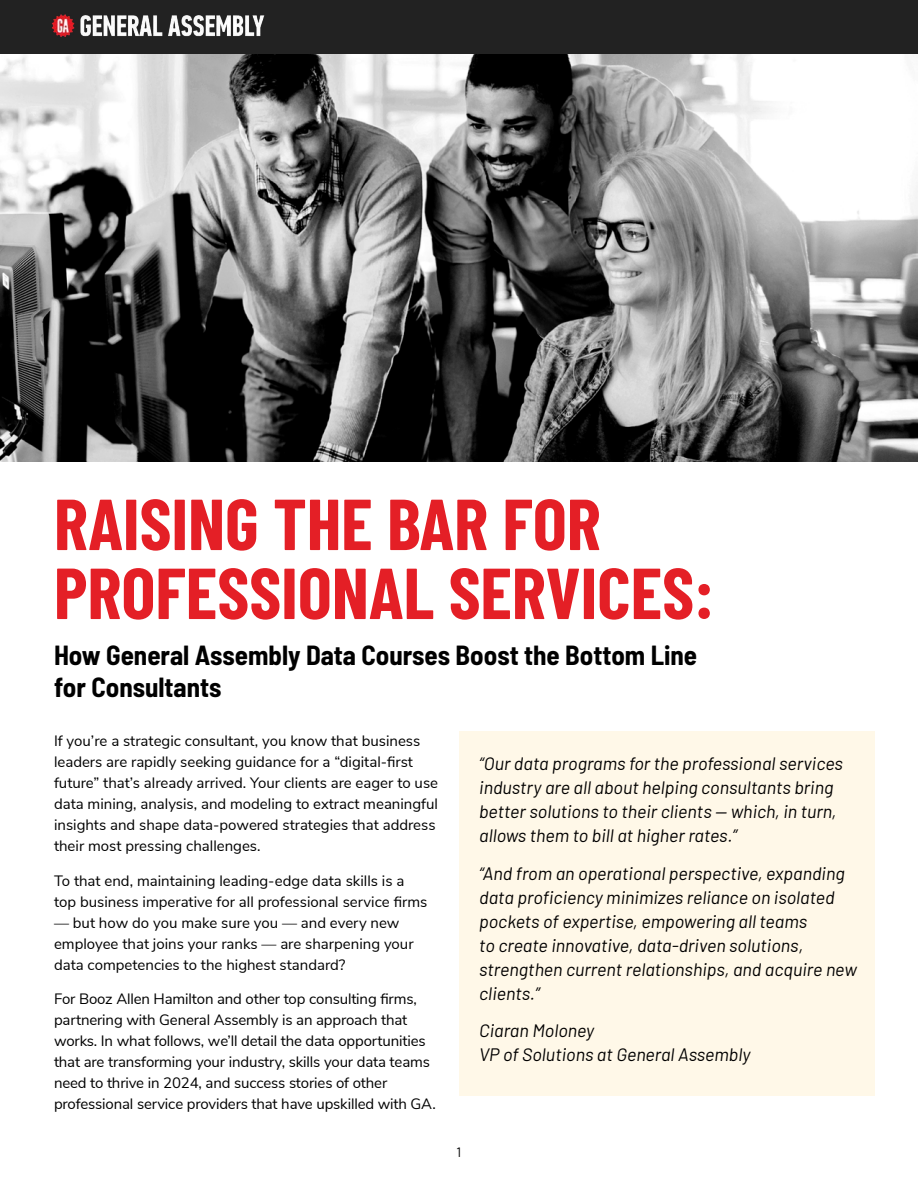
<style>
.page{position:relative;width:918px;height:1188px;background:#fff}
.page>*{position:absolute;margin:0;border:0;box-sizing:border-box;transform-origin:0 0}
.t1{font:700 72px/69px "Barlow Condensed";color:#e41f26}
.t2{font:700 semi-condensed 27px/32.4px "Barlow";color:#000}
.t3{font:italic 18px/24px "Barlow";color:#000}
.t4{font:15px/21px "Nunito Sans";color:#000}
.t5{font:13.5px "Barlow";color:#000}
</style>
<div class="page">
<div style="left:0;top:0;width:918px;height:54px;background:#222"></div>
<img style="left:51px;top:14px;width:214px;height:23px">
<div style="left:459px;top:731px;width:415px;height:365px;background:#fff8e8"></div>
<img style="left:0;top:54px;width:918px;height:407px">
<h1 class="t1" style="left:54px;top:486px;width:661px">RAISING THE BAR FOR<br>PROFESSIONAL SERVICES:</h1>
<h2 class="t2" style="left:54px;top:637px;width:645px">How General Assembly Data Courses Boost the Bottom Line for Consultants</h2>
<p class="t4" style="left:54px;top:730px;width:386px">If you’re a strategic consultant, you know that business leaders are rapidly seeking guidance for a “digital-first future” that’s already arrived. Your clients are eager to use data mining, analysis, and modeling to extract meaningful insights and shape data-powered strategies that address their most pressing challenges.</p>
<p class="t4" style="left:54px;top:869px;width:375px">To that end, maintaining leading-edge data skills is a top business imperative for all professional service firms</p>
<p class="t4" style="left:54px;top:911px;width:361px">— but how do you make sure you — and every new employee that joins your ranks — are sharpening your data competencies to the highest standard?</p>
<p class="t4" style="left:54px;top:988px;width:383px">For Booz Allen Hamilton and other top consulting firms, partnering with General Assembly is an approach that works. In what follows, we’ll detail the data opportunities that are transforming your industry, skills your data teams need to thrive in 2024, and success stories of other professional service providers that have upskilled with GA.</p>
<p class="t3" style="left:479px;top:750px;width:365px">“Our data programs for the professional services industry are all about helping consultants bring better solutions to their clients — which, in turn, allows them to bill at higher rates.”</p>
<p class="t3" style="left:479px;top:860px;width:379px">“And from an operational perspective, expanding data proficiency minimizes reliance on isolated pockets of expertise, empowering all teams<br>to create innovative, data-driven solutions, strengthen current relationships, and acquire new clients.”</p>
<p class="t3" style="left:479px;top:1017px;width:273px">Ciaran Moloney<br>VP of Solutions at General Assembly</p>
<p class="t5" style="left:457px;top:1142px;width:6px">1</p>
</div>
